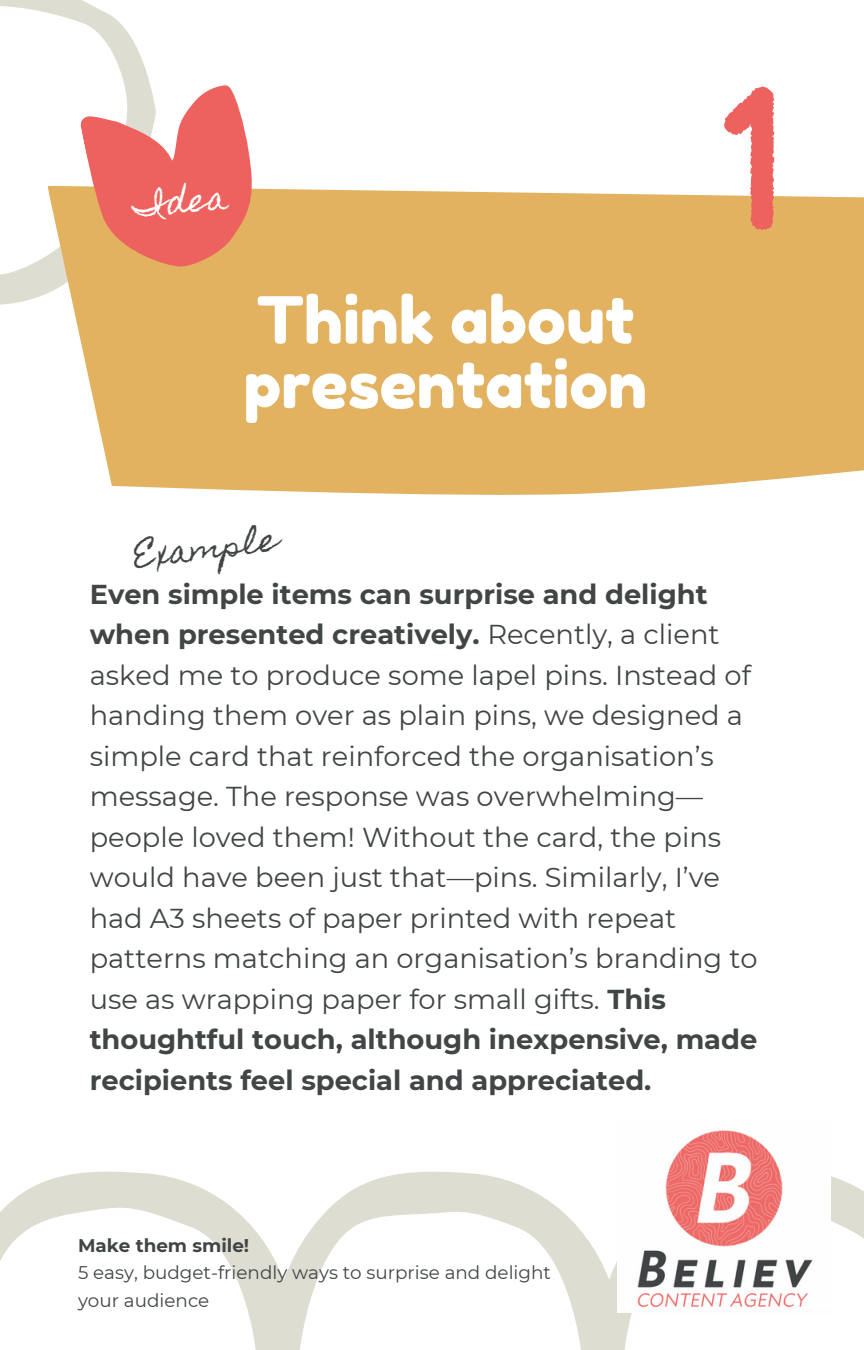
<style>
.page{position:relative;width:864px;height:1350px;background:#fff}
.page>*{position:absolute;margin:0;border:0;box-sizing:border-box;transform-origin:0 0}
.t1{font:64.8px/64.6px "Fredoka One";color:#fff}
.t2{font:31.5px "Homemade Apple";color:#414545}
.t3{font:31.5px "Homemade Apple";color:#fff}
.t4{font:27.22px/40.5px "Montserrat";color:#414545}
.t5{font:18.22px "Montserrat";color:#414545}
.t6{font:700 18.22px "Montserrat";color:#414545}
.s1{font-weight:700}
</style>
<div class="page">
<svg style="left:0;top:0;width:150px;height:305px"></svg>
<svg style="left:48px;top:105px;width:816px;height:390px;fill:#e2b261"></svg>
<svg style="left:78px;top:82px;width:192px;height:200px"></svg>
<svg style="left:0;top:1171px;width:864px;height:179px"></svg>
<svg style="left:724px;top:86px;width:50px;height:144px"></svg>
<img style="left:618px;top:1130px;width:212px;height:183px">
<p class="t3" style="left:132px;top:190px;width:96px;rotate:-7deg">Idea</p>
<p class="t1" style="left:244px;top:288px;width:405px">Think about presentation</p>
<h2 class="t2" style="left:132px;top:538px;width:146px;rotate:-7deg">Example</h2>
<h3 class="t4" style="left:90px;top:574px;width:670px"><span class="s1">Even simple items can surprise and delight when presented creatively.</span> Recently, a client asked me to produce some lapel pins. Instead of handing them over as plain pins, we designed a simple card that reinforced the organisation’s message. The response was overwhelming— people loved them! Without the card, the pins would have been just that—pins. Similarly, I’ve had A3 sheets of paper printed with repeat patterns matching an organisation’s branding to use as wrapping paper for small gifts. <span class="s1">This thoughtful touch, although inexpensive, made recipients feel special and appreciated.</span></h3>
<p class="t6" style="left:78px;top:1234px;width:173px">Make them smile!</p>
<h2 class="t5" style="left:78px;top:1262px;width:474px">5 easy, budget-friendly ways to surprise and delight</h2>
<h1 class="t5" style="left:78px;top:1289px;width:133px">your audience</h1>
</div>
